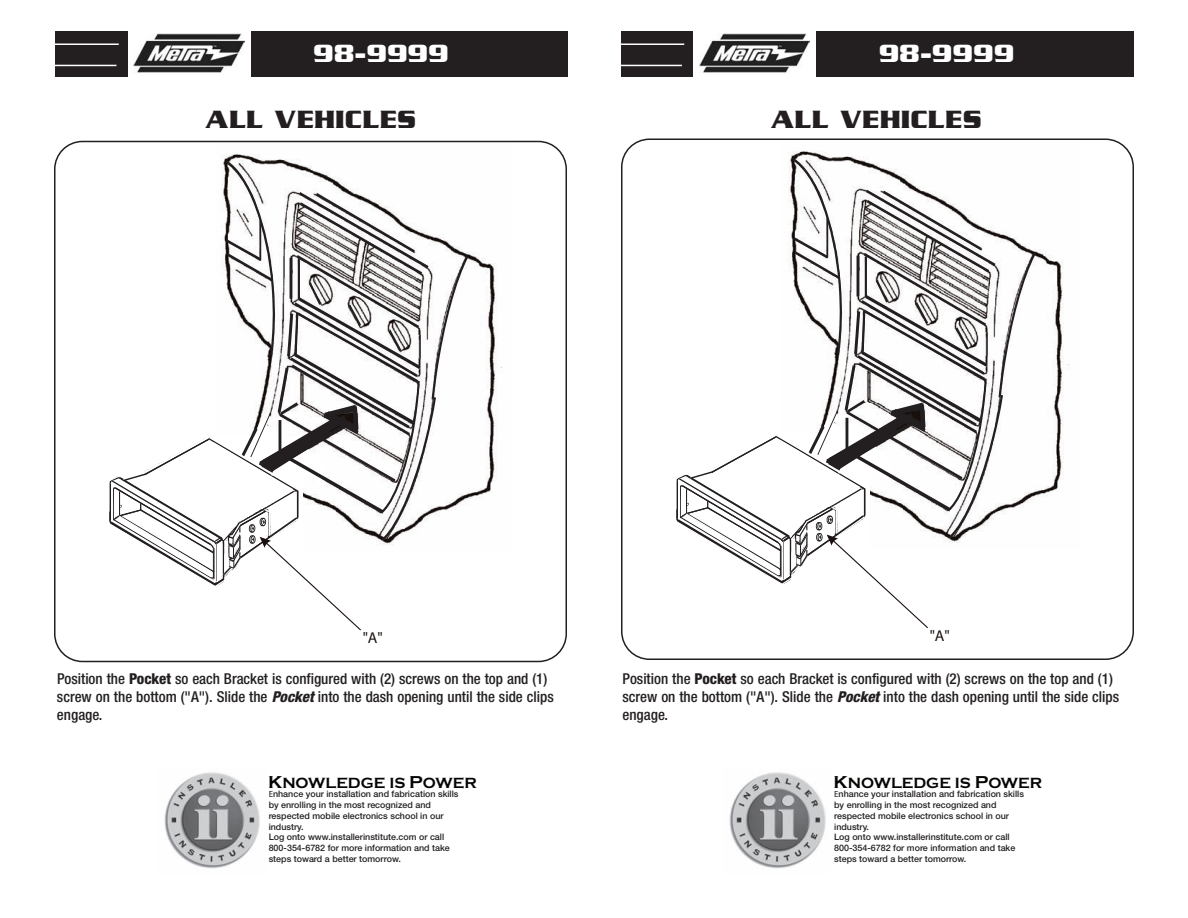
<style>
.page{position:relative;width:1188px;height:918px;background:#fff}
.page>*{position:absolute;margin:0;border:0;box-sizing:border-box;transform-origin:0 0}
.t1{font:700 27px "Serpentine ICG";color:#231f20}
.t2{font:700 27px "Serpentine ICG";color:#fff}
.t3{font:italic 700 15.75px "Arial";color:#1a100f}
.t4{font:700 15.3px "Copperplate Gothic";color:#050504}
.t5{font:500 condensed 15px/18px "Helvetica Neue";color:#231f20}
.t6{font:500 8.85px "Helvetica Neue";color:#231f20}
.s1{font-weight:800}
.s2{font-weight:800;font-style:italic}
.s3{font-size:17.85px}
.s4{font-family:"Myriad";font-weight:400}
</style>
<div class="page">
<svg style="left:54px;top:141px;width:513px;height:521px"></svg>
<svg style="left:621px;top:138px;width:513px;height:522px"></svg>
<div style="left:56px;top:31px;width:512px;height:46px;background:#231f20"></div>
<div style="left:128px;top:24px;width:122px;height:63px;background:#fff"></div>
<img style="left:134px;top:33px;width:110px;height:40px">
<hr style="left:28px;top:44px;width:91px;height:1px;background:#fff">
<img style="left:164px;top:772px;width:96px;height:97px">
<hr style="left:54px;top:65px;width:62px;height:1px;background:#fff">
<div style="left:621px;top:31px;width:513px;height:46px;background:#231f20"></div>
<div style="left:694px;top:24px;width:122px;height:63px;background:#fff"></div>
<img style="left:699px;top:33px;width:111px;height:40px">
<hr style="left:594px;top:44px;width:90px;height:1px;background:#fff">
<img style="left:729px;top:772px;width:97px;height:97px">
<hr style="left:620px;top:65px;width:62px;height:1px;background:#fff">
<h1 class="t2" style="left:313px;top:37px;width:137px">98-9999</h1>
<h1 class="t1" style="left:205px;top:103px;width:213px">ALL VEHICLES</h1>
<h1 class="t2" style="left:879px;top:37px;width:137px">98-9999</h1>
<h1 class="t1" style="left:770px;top:103px;width:213px">ALL VEHICLES</h1>
<h2 class="t3" style="left:368px;top:632px;width:16px">A"</h2>
<h2 class="t3" style="left:935px;top:630px;width:16px">A"</h2>
<h3 class="t5" style="left:57px;top:671px;width:498px">Position the <span class="s1">Pocket</span> so each Bracket is configured with (2) screws on the top and (1) screw on the bottom ("A"). Slide the <span class="s2">Pocket</span> into the dash opening until the side clips engage.</h3>
<h3 class="t4" style="left:268px;top:774px;width:210px"><span class="s3">K</span>NOWLEDGE IS <span class="s3">P</span>OWER</h3>
<p class="t6" style="left:269px;top:791px;width:191px"><span class="s4">E</span>nhance your installation and fabrication skills</p>
<p class="t6" style="left:269px;top:802px;width:164px">by enrolling in he most recognized and</p>
<p class="t6" style="left:272px;top:813px;width:174px">espected mobile electronics school in our</p>
<p class="t6" style="left:269px;top:823px;width:36px">industry.</p>
<p class="t6" style="left:269px;top:834px;width:173px">Log onto www.installerinstitute.com o ca</p>
<p class="t6" style="left:269px;top:845px;width:183px">800-354-6782 for more information and ake</p>
<p class="t6" style="left:269px;top:855px;width:134px">steps toward a be ter tomorrow.</p>
<h3 class="t5" style="left:622px;top:671px;width:498px">Position the <span class="s1">Pocket</span> so each Bracket is configured with (2) screws on the top and (1) screw on the bottom ("A"). Slide the <span class="s2">Pocket</span> into the dash opening until the side clips engage.</h3>
<h3 class="t4" style="left:834px;top:774px;width:210px"><span class="s3">K</span>NOWLEDGE IS <span class="s3">P</span>OWER</h3>
<p class="t6" style="left:834px;top:791px;width:191px"><span class="s4">E</span>nhance your installation and fabrication skills</p>
<p class="t6" style="left:834px;top:802px;width:164px">by enrolling in he most recognized and</p>
<p class="t6" style="left:837px;top:813px;width:174px">espected mobile electronics school in our</p>
<p class="t6" style="left:834px;top:823px;width:36px">industry.</p>
<p class="t6" style="left:834px;top:834px;width:173px">Log onto www.installerinstitute.com o ca</p>
<p class="t6" style="left:834px;top:845px;width:183px">800-354-6782 for more information and ake</p>
<p class="t6" style="left:834px;top:855px;width:134px">steps toward a be ter tomorrow.</p>
</div>
